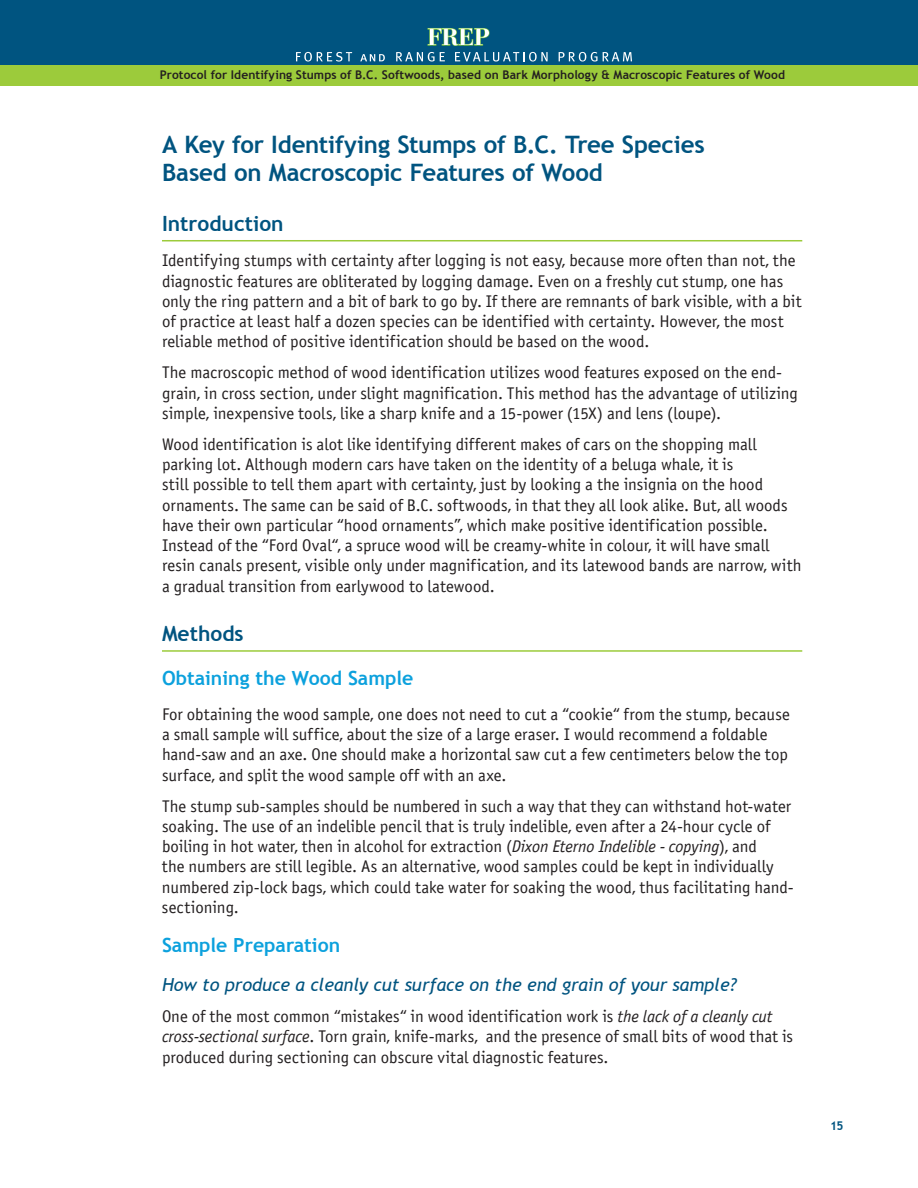
<style>
.page{position:relative;width:918px;height:1188px;background:#fff}
.page>*{position:absolute;margin:0;border:0;box-sizing:border-box;transform-origin:0 0}
.Heading_Extra_Large{font:700 24px/28.8px "Trebuchet MS";letter-spacing:-.01em;color:#005480}
.Heading_1{font:700 21px "Trebuchet MS";color:#005480}
.Heading_2{font:700 19.5px "Trebuchet MS";color:#0ca1dd}
.Heading_3{font:italic 18px "Trebuchet MS";color:#005480}
.Body_text{font:16.8px/20.2px "Officina Sans Book A";color:#231f20}
.t1{font:700 12px "Trebuchet MS";letter-spacing:.01em;color:#231f20}
.t2{font:700 12px "Trebuchet MS";color:#005480}
.s1{font-style:italic}
</style>
<div class="page">
<div style="left:0;top:57px;width:918px;height:29px;background:#9ccb3b"></div>
<div style="left:0;top:0;width:918px;height:65px;background:#005480"></div>
<svg style="left:296px;top:52px;width:56px;height:10px"></svg>
<svg style="left:360px;top:54px;width:25px;height:7px"></svg>
<svg style="left:396px;top:28px;width:152px;height:34px"></svg>
<svg style="left:559px;top:52px;width:73px;height:10px"></svg>
<hr style="left:162px;top:240px;width:640px;height:1px;background:#9ccb3b">
<hr style="left:162px;top:650px;width:640px;height:2px;background:#9ccb3b">
<p class="t1" style="left:160px;top:67px;width:627px">Protocol for Identifying Stumps of B.C. Softwoods, based on Bark Morphology &amp; Macroscopic Features of Wood</p>
<p class="Heading_Extra_Large" style="left:162px;top:130px;width:544px">A Key for Identifying Stumps of B.C. Tree Species<br>Based on Macroscopic Features of Wood</p>
<p class="Heading_1" style="left:162px;top:210px;width:123px">Introduction</p>
<p class="Body_text" style="left:162px;top:251px;width:641px">Identifying stumps with certainty after logging is not easy, because more often than not, the diagnostic features are obliterated by logging damage. Even on a freshly cut stump, one has only the ring pattern and a bit of bark to go by. If there are remnants of bark visible, with a bit of practice at least half a dozen species can be identified with certainty. However, the most reliable method of positive identification should be based on the wood.</p>
<p class="Body_text" style="left:162px;top:363px;width:638px">The macroscopic method of wood identification utilizes wood features exposed on the end&shy;grain, in cross section, under slight magnification. This method has the advantage of utilizing simple, inexpensive tools, like a sharp knife and a 15-power (15X) and lens (loupe).</p>
<p class="Body_text" style="left:162px;top:434px;width:641px">Wood identification is alot like identifying different makes of cars on the shopping mall parking lot. Although modern cars have taken on the identity of a beluga whale, it is<br>still possible to tell them apart with certainty, just by looking a the insignia on the hood ornaments. The same can be said of B.C. softwoods, in that they all look alike. But, all woods have their own particular “hood ornaments”, which make positive identification possible.<br>Instead of the “Ford Oval“, a spruce wood will be creamy-white in colour, it will have small resin canals present, visible only under magnification, and its latewood bands are narrow, with a gradual transition from earlywood to latewood.</p>
<p class="Heading_1" style="left:162px;top:621px;width:83px">Methods</p>
<p class="Heading_2" style="left:162px;top:665px;width:253px">Obtaining the Wood Sample</p>
<p class="Body_text" style="left:162px;top:704px;width:630px">For obtaining the wood sample, one does not need to cut a “cookie“ from the stump, because a small sample will suffice, about the size of a large eraser. I would recommend a foldable hand-saw and an axe. One should make a horizontal saw cut a few centimeters below the top surface, and split the wood sample off with an axe.</p>
<p class="Body_text" style="left:162px;top:796px;width:633px">The stump sub-samples should be numbered in such a way that they can withstand hot-water soaking. The use of an indelible pencil that is truly indelible, even after a 24-hour cycle of boiling in hot water, then in alcohol for extraction (<span class="s1">Dixon Eterno Indelible - copying</span>), and<br>the numbers are still legible. As an alternative, wood samples could be kept in individually numbered zip-lock bags, which could take water for soaking the wood, thus facilitating hand&shy;sectioning.</p>
<p class="Heading_2" style="left:162px;top:933px;width:180px">Sample Preparation</p>
<p class="Heading_3" style="left:162px;top:974px;width:576px">How to produce a cleanly cut surface on the end grain of your sample?</p>
<p class="Body_text" style="left:162px;top:1006px;width:633px">One of the most common “mistakes“ in wood identification work is <span class="s1">the lack of a cleanly cut cross-sectional surface</span>. Torn grain, knife-marks, and the presence of small bits of wood that is produced during sectioning can obscure vital diagnostic features.</p>
<p class="t2" style="left:830px;top:1118px;width:7px">15</p>
</div>
